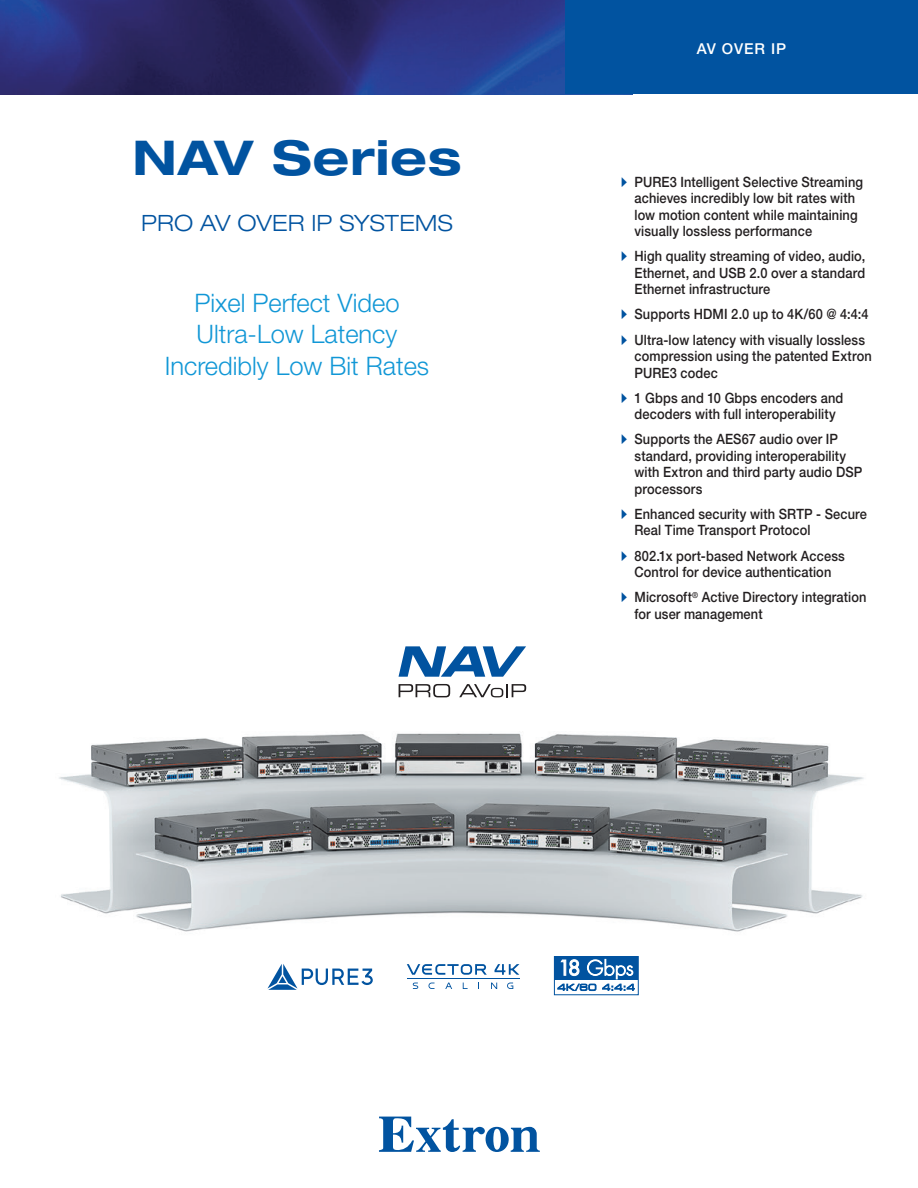
<style>
.page{position:relative;width:918px;height:1188px;background:#fff}
.page>*{position:absolute;margin:0;border:0;box-sizing:border-box;transform-origin:0 0}
.front_product_name{font:700 expanded 48px "Helvetica Neue LT Std";letter-spacing:.015em;color:#0153a0}
.front_banner_text{font:300 25.5px/31.5px "Helvetica Neue LT Std";color:#1197d6;text-align:center}
.front_product_subti{font:300 expanded 22.5px "Helvetica Neue LT Std";letter-spacing:.01em;color:#0153a0}
.front_category{font:500 15px "Helvetica Neue LT Std";letter-spacing:.06em;color:#fff}
.t1{font:500 14.25px/16.5px "Helvetica Neue LT Std";letter-spacing:.01em;color:#231f20;scale:.9 1}
.s1{font-family:"Quick Type Pi";font-weight:400;color:#0153a0}
</style>
<div class="page">
<img style="left:0;top:0;width:566px;height:94px">
<svg style="left:379px;top:1117px;width:161px;height:35px"></svg>
<svg style="left:399px;top:646px;width:127px;height:31px"></svg>
<svg style="left:399px;top:684px;width:51px;height:13px"></svg>
<svg style="left:459px;top:684px;width:67px;height:13px"></svg>
<img style="left:59px;top:733px;width:805px;height:199px">
<svg style="left:495px;top:964px;width:24px;height:11px"></svg>
<svg style="left:407px;top:964px;width:80px;height:11px"></svg>
<hr style="left:407px;top:979px;width:112px;height:1px;background:#0153a0">
<svg style="left:413px;top:983px;width:5px;height:6px"></svg>
<svg style="left:491px;top:983px;width:6px;height:6px"></svg>
<svg style="left:429px;top:983px;width:6px;height:6px"></svg>
<svg style="left:445px;top:983px;width:7px;height:6px"></svg>
<svg style="left:507px;top:983px;width:6px;height:6px"></svg>
<svg style="left:267px;top:964px;width:106px;height:26px"></svg>
<div style="left:554px;top:956px;width:85px;height:39px;border:1px solid #0153a0"></div>
<div style="left:554px;top:957px;width:84px;height:23px;background:#0153a0"></div>
<svg style="left:558px;top:959px;width:77px;height:32px"></svg>
<div style="left:566px;top:0;width:352px;height:94px;background:#0153a0"></div>
<p class="front_product_name" style="left:132px;top:127px;width:331px">NAV Series</p>
<p class="front_product_subti" style="left:141px;top:210px;width:313px">PRO AV OVER IP SYSTEMS</p>
<p class="front_banner_text" style="left:165px;top:287px;width:266px">Pixel Perfect Video<br>Ultra-Low Latency<br>Incredibly Low Bit Rates</p>
<p class="front_category" style="left:697px;top:40px;width:91px">AV OVER IP</p>
<p class="t1" style="left:634px;top:173px;width:255px;text-indent:-14px"><span class="s1">A</span> PURE3 Intelligent Selective Streaming achieves incredibly low bit rates with low motion content while maintaining visually lossless performance</p>
<p class="t1" style="left:634px;top:248px;width:258px;text-align:justify;text-indent:-14px"><span class="s1">A</span> High quality streaming of video, audio, Ethernet, and USB 2.0 over a standard Ethernet infrastructure</p>
<p class="t1" style="left:621px;top:306px;width:277px"><span class="s1">A</span> Supports HDMI 2.0 up to 4K/60 @ 4:4:4</p>
<p class="t1" style="left:634px;top:331px;width:265px;text-indent:-14px"><span class="s1">A</span> Ultra-low latency with visually lossless compression using the patented Extron<br>PURE3 codec</p>
<p class="t1" style="left:621px;top:389px;width:249px;text-align:center"><span class="s1">A</span> 1 Gbps and 10 Gbps encoders and decoders with full interoperability</p>
<p class="t1" style="left:634px;top:431px;width:255px;text-indent:-14px"><span class="s1">A</span> Supports the AES67 audio over IP standard, providing interoperability with Extron and third party audio DSP processors</p>
<p class="t1" style="left:634px;top:506px;width:260px;text-indent:-14px"><span class="s1">A</span> Enhanced security with SRTP - Secure<br>Real Time Transport Protocol</p>
<p class="t1" style="left:621px;top:547px;width:250px;text-align:center"><span class="s1">A</span> 802.1x port-based Network Access<br>Control for device authentication</p>
<p class="t1" style="left:634px;top:589px;width:259px;text-indent:-14px"><span class="s1">A</span> Microsoft<sup>®</sup> Active Directory integration for user management</p>
</div>
